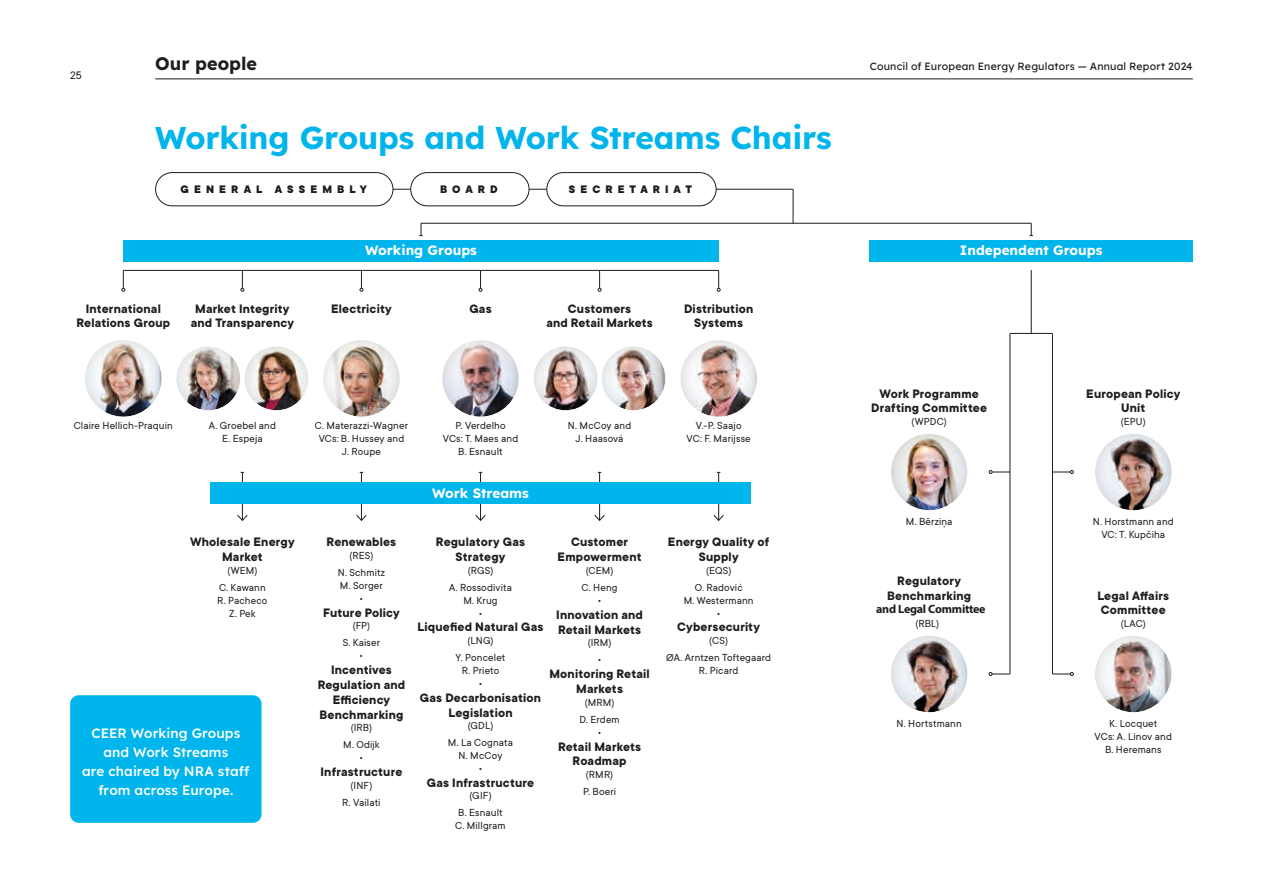
<style>
.page{position:relative;width:1263px;height:893px;background:#fff}
.page>*{position:absolute;margin:0;border:0;box-sizing:border-box;transform-origin:0 0}
.t1{font:700 31.5px "Lexend Deca";letter-spacing:-.01em;color:#00b4ec}
.t2{font:700 18px "Lexend Deca";color:#1d1d1b}
.t3{font:700 13.5px/14.9px "TT Commons";letter-spacing:.015em;color:#1d1d1b;text-align:center}
.t4{font:500 13.5px/19.2px "Lexend Deca";letter-spacing:.01em;color:#fff;text-align:center}
.t5{font:700 13.5px "Lexend Deca";color:#fff}
.t6{font:800 12px "TT Commons";letter-spacing:.42em;color:#1d1d1b}
.t7{font:700 12px "Myriad Pro";letter-spacing:-.025em;color:#1d1d1b}
.t8{font:12px "TT Commons";color:#1d1d1b}
.t9{font:11.25px/12.8px "TT Commons";letter-spacing:.01em;color:#1d1d1b;text-align:center}
.t10{font:10.5px "Lexend Deca";letter-spacing:.02em;color:#1d1d1b}
.s1{font-family:"Myriad Pro";font-size:10.5px}
</style>
<div class="page">
<hr style="left:155px;top:79px;width:1038px;height:1px;background:#1d1d1b">
<div style="left:70px;top:695px;width:191px;height:128px;background:#00b4ec;border-radius:9px"></div>
<div style="left:85px;top:338px;width:79px;height:80px;background:#1d1d1b;opacity:.2"></div>
<div style="left:176px;top:344px;width:67px;height:68px;background:#1d1d1b;opacity:.2"></div>
<div style="left:533px;top:344px;width:67px;height:68px;background:#1d1d1b;opacity:.2"></div>
<div style="left:244px;top:344px;width:67px;height:68px;background:#1d1d1b;opacity:.2"></div>
<div style="left:601px;top:344px;width:67px;height:68px;background:#1d1d1b;opacity:.2"></div>
<div style="left:1095px;top:432px;width:79px;height:79px;background:#1d1d1b;opacity:.2"></div>
<div style="left:891px;top:634px;width:79px;height:79px;background:#1d1d1b;opacity:.2"></div>
<div style="left:323px;top:338px;width:79px;height:80px;background:#1d1d1b;opacity:.2"></div>
<div style="left:891px;top:432px;width:79px;height:79px;background:#1d1d1b;opacity:.2"></div>
<div style="left:442px;top:338px;width:80px;height:80px;background:#1d1d1b;opacity:.2"></div>
<div style="left:1095px;top:634px;width:79px;height:79px;background:#1d1d1b;opacity:.2"></div>
<div style="left:680px;top:338px;width:80px;height:80px;background:#1d1d1b;opacity:.2"></div>
<svg style="left:419px;top:223px;width:4px;height:13px"></svg>
<svg style="left:1029px;top:223px;width:4px;height:13px"></svg>
<svg style="left:121px;top:270px;width:4px;height:22px"></svg>
<hr style="left:123px;top:270px;width:596px;height:1px;background:#1d1d1b">
<hr style="left:359px;top:189px;width:434px;height:1px;background:#1d1d1b">
<hr style="left:421px;top:223px;width:610px;height:1px;background:#1d1d1b">
<hr style="left:1009px;top:334px;width:1px;height:340px;background:#1d1d1b">
<hr style="left:1031px;top:270px;width:1px;height:64px;background:#1d1d1b">
<hr style="left:793px;top:189px;width:1px;height:34px;background:#1d1d1b">
<hr style="left:1010px;top:333px;width:42px;height:1px;background:#1d1d1b">
<hr style="left:1052px;top:334px;width:1px;height:340px;background:#1d1d1b">
<svg style="left:240px;top:270px;width:4px;height:22px"></svg>
<hr style="left:242px;top:472px;width:1px;height:48px;background:#1d1d1b">
<svg style="left:237px;top:514px;width:11px;height:7px"></svg>
<svg style="left:360px;top:270px;width:3px;height:22px"></svg>
<hr style="left:361px;top:472px;width:1px;height:48px;background:#1d1d1b">
<svg style="left:356px;top:515px;width:11px;height:6px"></svg>
<svg style="left:479px;top:270px;width:3px;height:22px"></svg>
<hr style="left:480px;top:472px;width:1px;height:48px;background:#1d1d1b">
<svg style="left:475px;top:515px;width:11px;height:6px"></svg>
<svg style="left:598px;top:270px;width:3px;height:22px"></svg>
<hr style="left:599px;top:472px;width:1px;height:48px;background:#1d1d1b">
<svg style="left:594px;top:514px;width:11px;height:7px"></svg>
<svg style="left:717px;top:270px;width:3px;height:22px"></svg>
<svg style="left:1053px;top:470px;width:21px;height:4px"></svg>
<svg style="left:989px;top:470px;width:21px;height:4px"></svg>
<svg style="left:1052px;top:672px;width:22px;height:4px"></svg>
<svg style="left:989px;top:672px;width:21px;height:4px"></svg>
<hr style="left:718px;top:472px;width:1px;height:48px;background:#1d1d1b">
<svg style="left:713px;top:514px;width:11px;height:7px"></svg>
<div style="left:210px;top:483px;width:540px;height:21px;background:#00b4ec"></div>
<div style="left:123px;top:240px;width:596px;height:21px;background:#00b4ec"></div>
<div style="left:870px;top:240px;width:323px;height:21px;background:#00b4ec"></div>
<div style="left:411px;top:173px;width:118px;height:33px;background:#fff;border-radius:17px"></div>
<div style="left:410px;top:172px;width:119px;height:34px;border:1px solid #1d1d1b;border-radius:17px"></div>
<div style="left:547px;top:173px;width:169px;height:33px;background:#fff;border-radius:17px"></div>
<div style="left:546px;top:172px;width:170px;height:34px;border:1px solid #1d1d1b;border-radius:17px"></div>
<div style="left:156px;top:173px;width:237px;height:33px;background:#fff;border-radius:17px"></div>
<div style="left:155px;top:172px;width:238px;height:34px;border:1px solid #1d1d1b;border-radius:17px"></div>
<p class="t8" style="left:70px;top:67px;width:13px">25</p>
<h2 class="t2" style="left:155px;top:49px;width:103px">Our people</h2>
<h1 class="t1" style="left:155px;top:113px;width:678px">Working Groups and Work Streams Chairs</h1>
<p class="t6" style="left:180px;top:182px;width:188px">GENERAL ASSEMBLY</p>
<p class="t6" style="left:440px;top:182px;width:59px">BOARD</p>
<p class="t6" style="left:569px;top:182px;width:125px">SECRETARIAT</p>
<p class="t10" style="left:870px;top:59px;width:324px">Council of European Energy Regulators — Annual Report 2024</p>
<p class="t5" style="left:365px;top:240px;width:113px">Working Groups</p>
<p class="t5" style="left:960px;top:240px;width:144px">Independent Groups</p>
<p class="t3" style="left:76px;top:301px;width:95px">International<br>Relations Group</p>
<p class="t3" style="left:191px;top:301px;width:105px">Market Integrity and Transparency</p>
<p class="t3" style="left:331px;top:301px;width:62px">Electricity</p>
<p class="t3" style="left:469px;top:301px;width:24px">Gas</p>
<p class="t3" style="left:546px;top:301px;width:108px">Customers<br>and Retail Markets</p>
<p class="t3" style="left:684px;top:301px;width:71px">Distribution<br>Systems</p>
<p class="t9" style="left:74px;top:419px;width:101px">Claire Hellich-Praquin</p>
<p class="t9" style="left:209px;top:419px;width:69px">A. Groebel and<br>E. Espeja</p>
<p class="t9" style="left:315px;top:419px;width:95px">C. Materazzi-Wagner<br>VCs: B. Hussey and<br>J. Roupe</p>
<p class="t9" style="left:443px;top:419px;width:77px">P. Verdelho<br>VCs: T. Maes and<br>B. Esnault</p>
<p class="t9" style="left:568px;top:419px;width:65px">N. McCoy and<br>J. Haasová</p>
<p class="t9" style="left:687px;top:419px;width:66px">V.-P. Saajo<br>VC: F. Marijsse</p>
<p class="t3" style="left:871px;top:386px;width:117px">Work Programme<br>Drafting Committee</p>
<p class="t9" style="left:911px;top:415px;width:37px">(WPDC)</p>
<p class="t3" style="left:1086px;top:386px;width:96px">European Policy<br>Unit</p>
<p class="t9" style="left:1121px;top:415px;width:26px">(EPU)</p>
<p class="t5" style="left:432px;top:482px;width:98px">Work Streams</p>
<p class="t3" style="left:190px;top:534px;width:106px">Wholesale Energy<br>Market</p>
<p class="t9" style="left:219px;top:562px;width:48px;line-height:17px">(WEM)<br>C. Kawann</p>
<p class="t9" style="left:217px;top:594px;width:52px">R. Pacheco<br>Z. Pek</p>
<p class="t4" style="left:82px;top:722px;width:169px">CEER Working Groups and Work Streams<br>are chaired by NRA staff from across Europe.</p>
<p class="t3" style="left:327px;top:534px;width:71px">Renewables</p>
<p class="t9" style="left:338px;top:547px;width:49px;line-height:17px">(RES)<br>N. Schmitz</p>
<p class="t9" style="left:340px;top:579px;width:44px">M. Sorger •</p>
<p class="t3" style="left:323px;top:605px;width:78px">Future Policy</p>
<p class="t9" style="left:343px;top:617px;width:39px;line-height:17px">(FP)<br>S. Kaiser</p>
<p class="t9" style="left:359px;top:649px;width:6px">•</p>
<p class="t3" style="left:318px;top:662px;width:89px">Incentives<br>Regulation and<br>Efficiency<br>Benchmarking</p>
<p class="t9" style="left:343px;top:719px;width:38px;line-height:17px">(IRB)<br>M. Odijk</p>
<p class="t9" style="left:359px;top:751px;width:6px">•</p>
<p class="t3" style="left:320px;top:764px;width:83px">Infrastructure</p>
<p class="t9" style="left:342px;top:776px;width:40px;line-height:17px">(INF)<br>R. Vailati</p>
<p class="t3" style="left:436px;top:534px;width:91px">Regulatory Gas<br>Strategy</p>
<p class="t9" style="left:449px;top:562px;width:64px;line-height:17px">(RGS)<br>A. Rossodivita</p>
<p class="t9" style="left:463px;top:594px;width:36px">M. Krug •</p>
<p class="t3" style="left:418px;top:619px;width:127px">Liquefied Natural Gas</p>
<p class="t9" style="left:456px;top:632px;width:51px;line-height:17px">(LNG)<br>Y. Poncelet</p>
<p class="t9" style="left:462px;top:664px;width:39px">R. Prieto •</p>
<p class="t3" style="left:420px;top:690px;width:123px">Gas Decarbonisation<br>Legislation</p>
<p class="t9" style="left:448px;top:717px;width:67px;line-height:17px">(GDL)<br>M. La Cognata</p>
<p class="t9" style="left:459px;top:749px;width:45px">N. McCoy •</p>
<p class="t3" style="left:427px;top:775px;width:109px">Gas Infrastructure</p>
<p class="t9" style="left:458px;top:787px;width:46px;line-height:17px">(GIF)<br>B. Esnault</p>
<p class="t9" style="left:455px;top:819px;width:52px">C. Millgram</p>
<p class="t3" style="left:557px;top:534px;width:86px">Customer<br>Empowerment</p>
<p class="t9" style="left:582px;top:562px;width:37px;line-height:17px">(CEM)<br>C. Heng</p>
<p class="t9" style="left:597px;top:594px;width:6px">•</p>
<p class="t3" style="left:556px;top:607px;width:88px;text-align:left">Innovation and<br>Retail Markets</p>
<p class="t9" style="left:588px;top:634px;width:25px;line-height:17px">(IRM) •</p>
<p class="t3" style="left:549px;top:666px;width:102px">Monitoring Retail<br>Markets</p>
<p class="t9" style="left:579px;top:694px;width:42px;line-height:17px">(MRM)<br>D. Erdem</p>
<p class="t9" style="left:597px;top:725px;width:6px">•</p>
<p class="t3" style="left:558px;top:738px;width:85px">Retail Markets<br>Roadmap</p>
<p class="t9" style="left:583px;top:766px;width:35px;line-height:17px;text-align:left">(RMR)<br>P. Boeri</p>
<p class="t3" style="left:668px;top:534px;width:103px">Energy Quality of<br>Supply</p>
<p class="t9" style="left:695px;top:562px;width:49px;line-height:17px">(EQS)<br>O. Radović</p>
<p class="t9" style="left:684px;top:594px;width:71px">M. Westermann •</p>
<p class="t3" style="left:677px;top:619px;width:84px">Cybersecurity</p>
<p class="t9" style="left:666px;top:632px;width:107px;line-height:17px">(CS)<br>ØA. Arntzen Toftegaard</p>
<p class="t9" style="left:699px;top:664px;width:41px">R. Picard</p>
<p class="t9" style="left:906px;top:515px;width:48px">M. Bērziņa</p>
<p class="t3" style="left:887px;top:573px;width:85px">Regulatory<br>Benchmarking</p>
<p class="t7" style="left:876px;top:601px;width:111px">and Legal Committee</p>
<p class="t9" style="left:915px;top:617px;width:25px">(RB<span class="s1">L</span>)</p>
<p class="t9" style="left:896px;top:717px;width:67px">N. Hortstmann</p>
<p class="t9" style="left:1093px;top:515px;width:82px">N. Horstmann and<br>VC: T. Kupčiha</p>
<p class="t3" style="left:1097px;top:588px;width:73px;text-align:left">Legal Affairs<br>Committee</p>
<p class="t9" style="left:1121px;top:617px;width:26px">(LAC)</p>
<p class="t9" style="left:1095px;top:717px;width:79px">K. Locquet<br>VCs: A. Linov and<br>B. Heremans</p>
</div>
